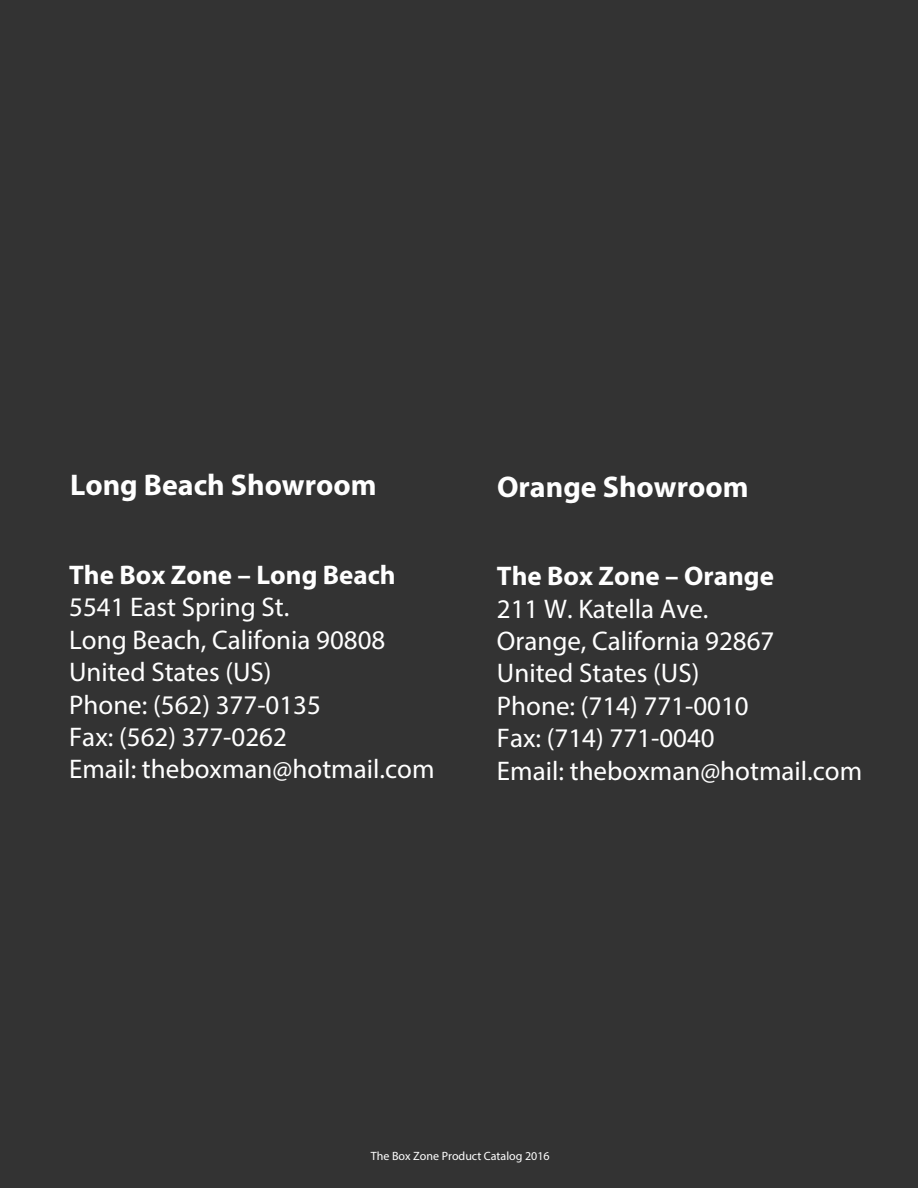
<style>
.page{position:relative;width:918px;height:1188px;background:#333}
.page>*{position:absolute;margin:0;border:0;box-sizing:border-box;transform-origin:0 0}
.t1{font:700 30px "Myriad Pro";color:#fff}
.t2{font:27px/32.4px "Myriad Pro";color:#fff}
.t3{font:700 27px "Myriad Pro";color:#fff}
.t4{font:12px "Myriad Pro";color:#fff}
</style>
<div class="page">
<p class="t1" style="left:70px;top:466px;width:308px">Long Beach Showroom</p>
<p class="t3" style="left:69px;top:557px;width:328px">The Box Zone – Long Beach</p>
<p class="t2" style="left:69px;top:591px;width:367px">5541 East Spring St.<br>Long Beach, Califonia 90808<br>United States (US)<br>Phone: (562) 377-0135<br>Fax: (562) 377-0262<br>Email: theboxman@hotmail.com</p>
<p class="t1" style="left:497px;top:467px;width:253px">Orange Showroom</p>
<p class="t3" style="left:497px;top:558px;width:279px">The Box Zone – Orange</p>
<p class="t2" style="left:497px;top:592px;width:367px">211 W. Katella Ave.<br>Orange, California 92867<br>United States (US)<br>Phone: (714) 771-0010<br>Fax: (714) 771-0040<br>Email: theboxman@hotmail.com</p>
<p class="t4" style="left:371px;top:1152px;width:180px">The Box Zone Product Catalog 2016</p>
</div>
